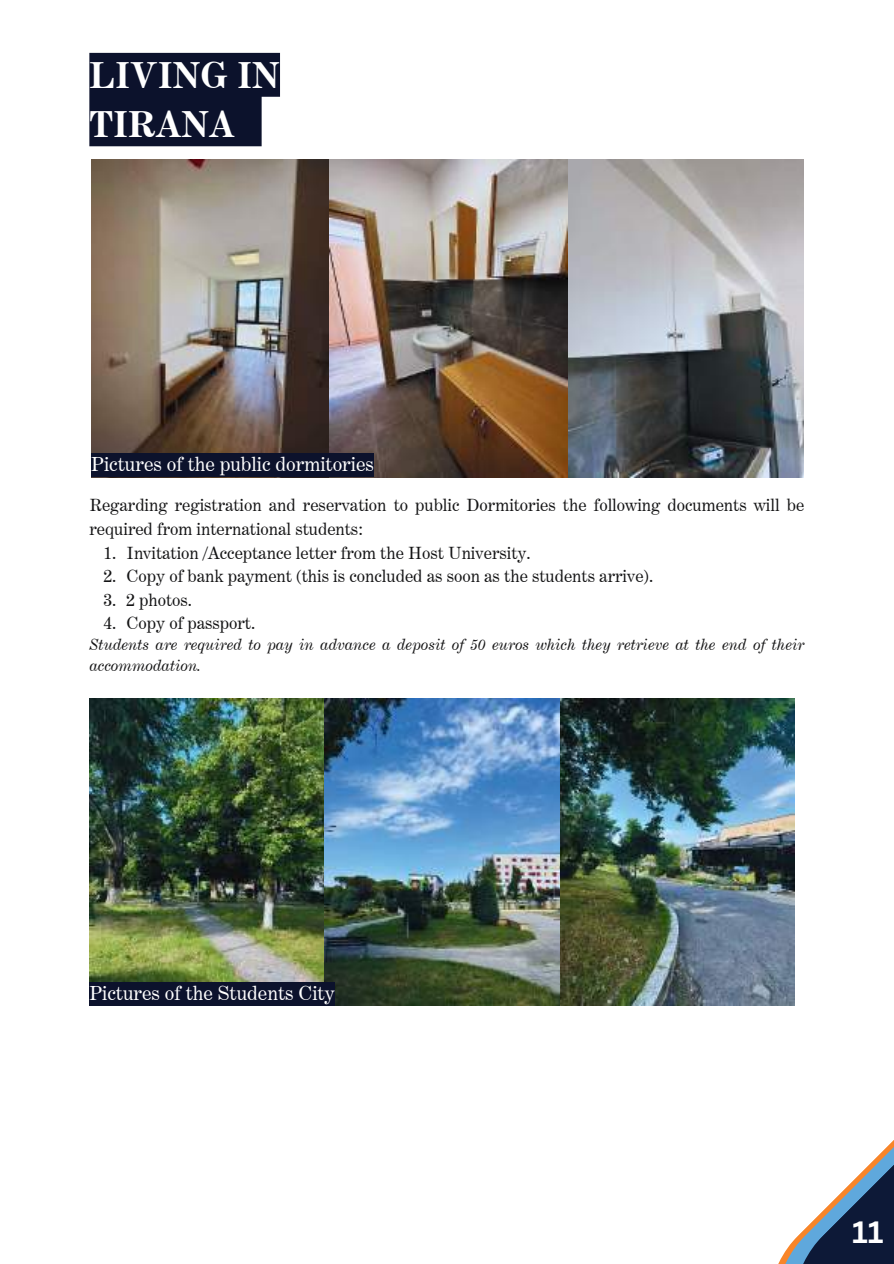
<style>
.page{position:relative;width:894px;height:1264px;background:#fff}
.page>*{position:absolute;margin:0;border:0;box-sizing:border-box;transform-origin:0 0}
.t1{font:700 36px/49.5px "Century Expanded BT";color:#fff}
.t2{font:700 30px "Canva Sans";color:#fff}
.t3{font:19.5px "Century Expanded BT";color:#fff}
.t4{font:16.95px "Century Expanded BT";color:#141415}
.t5{font:italic 15.45px/21.3px "Century Expanded BT";color:#141415}
</style>
<div class="page">
<img style="left:91px;top:160px;width:712px;height:317px">
<img style="left:89px;top:698px;width:705px;height:307px">
<div style="left:89px;top:53px;width:191px;height:93px;background:#0c122c"></div>
<div style="left:91px;top:453px;width:283px;height:23px;background:#0c122c"></div>
<div style="left:89px;top:982px;width:246px;height:23px;background:#0c122c"></div>
<svg style="left:778px;top:1141px;width:115px;height:122px"></svg>
<h1 class="t1" style="left:89px;top:50px;width:192px">LIVING IN<br>TIRANA</h1>
<p class="t3" style="left:91px;top:452px;width:284px">Pictures of the public dormitories</p>
<p class="t4" style="left:89px;top:495px;width:716px">Regarding registration and reservation to public Dormitories the following documents will be</p>
<p class="t4" style="left:89px;top:518px;width:275px">required from international students:</p>
<p class="t4" style="left:126px;top:542px;width:405px">Invitation /Acceptance letter from the Host University.</p>
<p class="t4" style="left:104px;top:542px;width:14px">1.</p>
<p class="t4" style="left:104px;top:566px;width:14px">2.</p>
<p class="t4" style="left:104px;top:589px;width:14px">3.</p>
<p class="t4" style="left:126px;top:566px;width:528px">Copy of bank payment (this is concluded as soon as the students arrive).</p>
<p class="t4" style="left:126px;top:589px;width:67px">2 photos.</p>
<p class="t4" style="left:126px;top:613px;width:130px">Copy of passport.</p>
<p class="t4" style="left:104px;top:613px;width:14px">4.</p>
<p class="t5" style="left:89px;top:633px;width:716px">Students are required to pay in advance a deposit of 50 euros which they retrieve at the end of their accommodation.</p>
<p class="t3" style="left:89px;top:981px;width:247px">Pictures of the Students City</p>
<h2 class="t2" style="left:851px;top:1214px;width:33px">11</h2>
</div>
